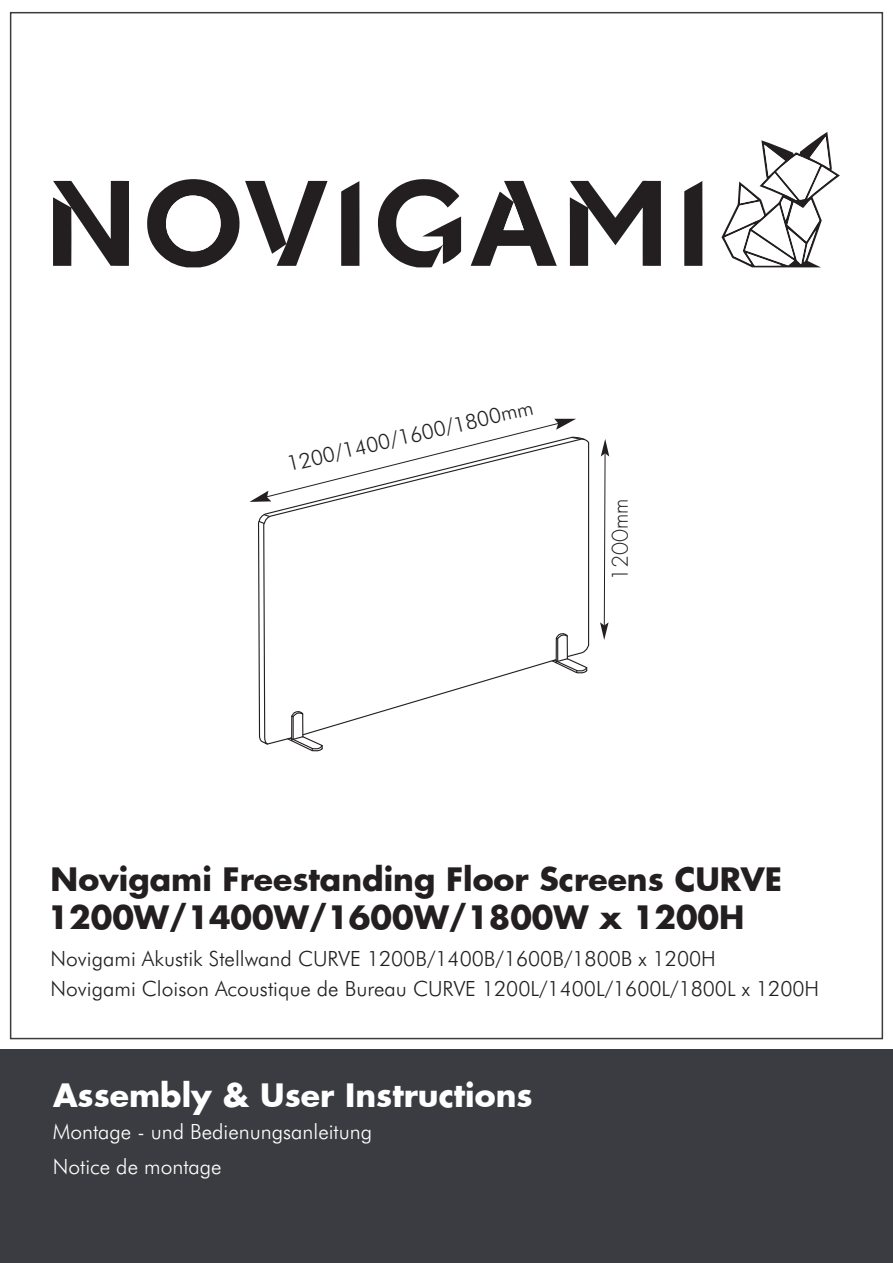
<style>
.page{position:relative;width:893px;height:1263px;background:#fff}
.page>*{position:absolute;margin:0;border:0;box-sizing:border-box;transform-origin:0 0}
.t1{font:700 31.5px "Futura";color:#231f20}
.t2{font:700 31.5px "Futura";color:#fff}
.t3{font:300 21px/30px "Futura BT";color:#231f20}
.t4{font:300 21px/35px "Futura BT";color:#fff}
.t5{font:300 21px "Futura LT";color:#231f20}
</style>
<div class="page">
<svg style="left:378px;top:179px;width:83px;height:88px"></svg>
<svg style="left:53px;top:181px;width:76px;height:85px"></svg>
<svg style="left:570px;top:181px;width:91px;height:85px"></svg>
<svg style="left:684px;top:181px;width:18px;height:85px;background:#343031"></svg>
<svg style="left:341px;top:181px;width:19px;height:85px;background:#383536"></svg>
<svg style="left:147px;top:179px;width:181px;height:88px"></svg>
<svg style="left:471px;top:181px;width:86px;height:85px"></svg>
<svg style="left:721px;top:132px;width:119px;height:135px"></svg>
<div style="left:0;top:1049px;width:893px;height:214px;background:#3b3c41"></div>
<svg style="left:600px;top:439px;width:9px;height:201px"></svg>
<svg style="left:250px;top:419px;width:340px;height:333px"></svg>
<p class="t3" style="left:284px;top:449px;width:254px;rotate:-13deg">1200/1400/1600/1800mm</p>
<p class="t5" style="left:607px;top:581px;width:84px;rotate:-90deg">1200mm</p>
<h1 class="t1" style="left:51px;top:857px;width:733px">Novigami Freestanding Floor Screens CURVE</h1>
<h1 class="t1" style="left:48px;top:896px;width:698px">1200W/1400W/1600W/1800W x 1200H</h1>
<p class="t3" style="left:51px;top:943px;width:770px">Novigami Akustik Stellwand CURVE 1200B/1400B/1600B/1800B x 1200H<br>Novigami Cloison Acoustique de Bureau CURVE 1200L/1400L/1600L/1800L x 1200H</p>
<h1 class="t2" style="left:53px;top:1073px;width:481px">Assembly &amp; User Instructions</h1>
<p class="t4" style="left:53px;top:1113px;width:321px">Montage - und Bedienungsanleitung<br>Notice de montage</p>
</div>
